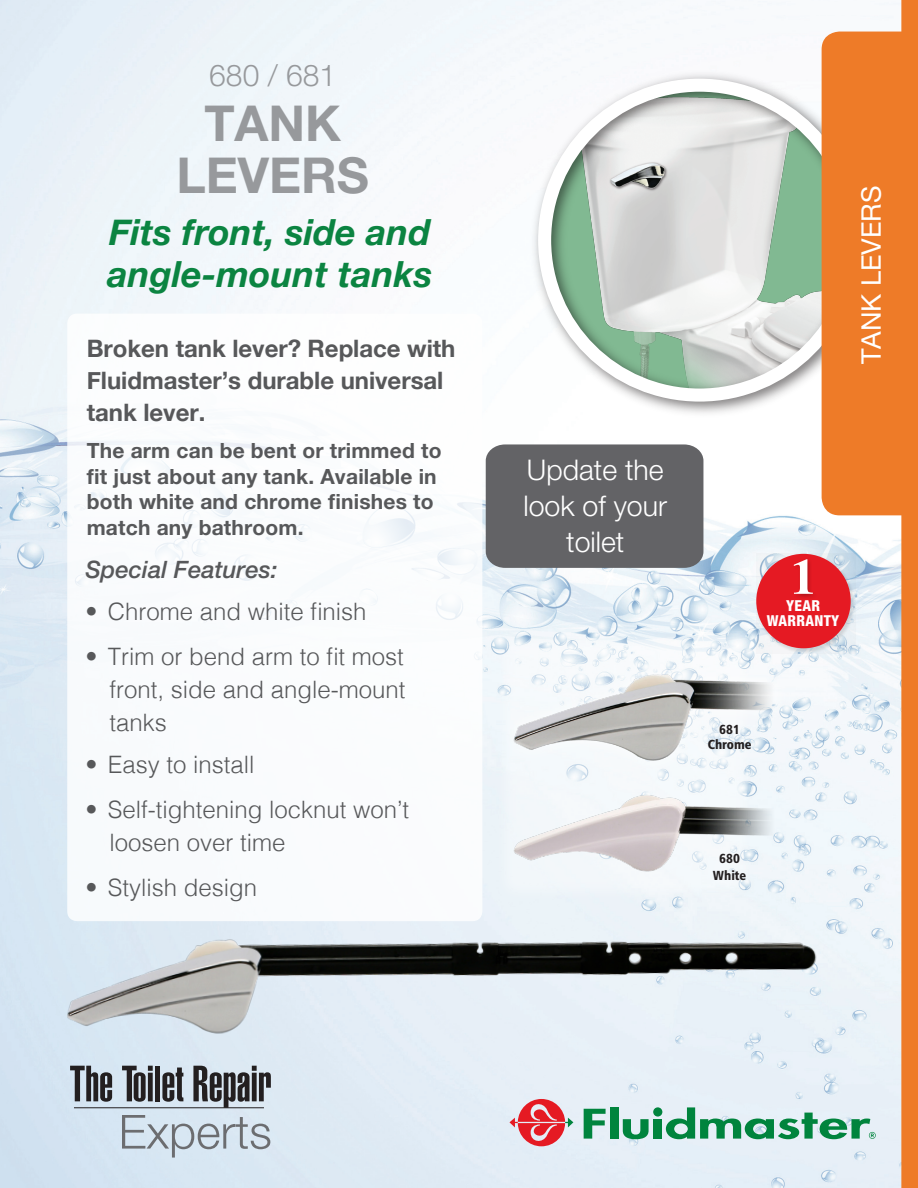
<style>
.page{position:relative;width:918px;height:1188px;background:#fff}
.page>*{position:absolute;margin:0;border:0;box-sizing:border-box;transform-origin:0 0}
.t1{font:700 50.25px "Times";color:#fff}
.t2{font:900 extra-condensed 50.1px "Helvetica";color:#231f20}
.t3{font:700 49.5px/51.8px "Helvetica Neue LT Std";color:#97999c;text-align:center}
.t4{font:italic 700 36px/42px "Helvetica Neue";color:#0b8441}
.t5{font:300 30px "Helvetica Neue LT Std";color:#97999c}
.t6{font:300 28.5px/36px "Helvetica Neue LT Std";color:#fff;text-align:center}
.t7{font:27px "Helvetica Neue";color:#fff}
.t8{font:300 24px/33px "Helvetica";color:#57585a;text-align:justify}
.t9{font:700 24px/31.8px "Helvetica Neue";color:#57585a}
.t10{font:italic 500 24px "Helvetica Neue";color:#57585a}
.t11{font:700 21px/25.5px "Helvetica Neue LT Std";letter-spacing:.01em;color:#57585a}
.t12{font:800 condensed 15.15px "Helvetica Neue";letter-spacing:.02em;color:#fff}
.t13{font:13.2px/17.2px "Humanist 777 BT Black Condensed B";color:#231f20;text-align:center}
</style>
<div class="page">
<img style="left:0;top:0;width:901px;height:1188px">
<div style="left:901px;top:0;width:17px;height:1188px;background:#ee7b28"></div>
<img style="left:526px;top:67px;width:296px;height:355px">
<div style="left:538px;top:79px;width:323px;height:323px;border:13px solid #fff;border-radius:50%"></div>
<div style="left:822px;top:32px;width:96px;height:483px;background:#ee7b28"></div>
<svg style="left:584px;top:1109px;width:22px;height:30px"></svg>
<div style="left:610px;top:1107px;width:8px;height:32px;background:#00843d"></div>
<svg style="left:623px;top:1119px;width:26px;height:20px"></svg>
<div style="left:654px;top:1119px;width:8px;height:20px;background:#00843d"></div>
<svg style="left:666px;top:1107px;width:210px;height:32px;background:#8ec5af"></svg>
<div style="left:653px;top:1107px;width:9px;height:10px;background:#00843d;border-radius:50%"></div>
<svg style="left:509px;top:1099px;width:64px;height:47px;background:#e2868e"></svg>
<div style="left:67px;top:314px;width:415px;height:607px;background:#fff;border-radius:10px"></div>
<svg style="left:122px;top:1115px;width:148px;height:43px;background:#c2cdd7"></svg>
<hr style="left:74px;top:1107px;width:190px;height:1px;background:#231f20">
<div style="left:486px;top:444px;width:217px;height:124px;background:#636366"></div>
<svg style="left:851px;top:554px;width:5px;height:76px"></svg>
<svg style="left:756px;top:554px;width:95px;height:76px;background:#df555e"></svg>
<img style="left:787px;top:548px;width:36px;height:73px">
<img style="left:24px;top:874px;width:827px;height:214px">
<img style="left:452px;top:588px;width:346px;height:357px">
<img style="left:483px;top:805px;width:435px;height:93px">
<img style="left:477px;top:630px;width:441px;height:175px">
<img style="left:649px;top:824px;width:161px;height:88px">
<p class="t5" style="left:209px;top:57px;width:128px">680 / 681</p>
<h3 class="t3" style="left:176px;top:96px;width:194px">TANK<br>LEVERS</h3>
<h3 class="t4" style="left:107px;top:213px;width:327px">Fits front, side and angle-mount tanks</h3>
<p class="t9" style="left:87px;top:333px;width:370px">Broken tank lever? Replace with<br>Fluidmaster’s durable universal tank lever.</p>
<p class="t11" style="left:87px;top:437px;width:356px">The arm can be bent or trimmed to fit just about any tank. Available in both white and chrome finishes to match any bathroom.</p>
<p class="t10" style="left:85px;top:556px;width:194px">Special Features:</p>
<p class="t8" style="left:85px;top:594px;width:283px">• Chrome and white finish</p>
<p class="t8" style="left:109px;top:639px;width:298px;text-indent:-24px">• Trim or bend arm to fit most front, side and angle-mount tanks</p>
<p class="t8" style="left:85px;top:747px;width:171px">• Easy to install</p>
<p class="t8" style="left:109px;top:792px;width:301px;text-indent:-24px">• Self-tightening locknut won’t loosen over time</p>
<p class="t8" style="left:85px;top:870px;width:173px">• Stylish design</p>
<h2 class="t2" style="left:69px;top:1055px;width:204px">The Toilet Repair</h2>
<p class="t6" style="left:523px;top:451px;width:145px">Update the look of your toilet</p>
<p class="t7" style="left:855px;top:364px;width:180px;rotate:-90deg">TANK LEVERS</p>
<h1 class="t1" style="left:791px;top:529px;width:27px">1</h1>
<p class="t12" style="left:767px;top:612px;width:74px">WARRANTY</p>
<p class="t12" style="left:786px;top:597px;width:35px">YEAR</p>
<p class="t13" style="left:708px;top:721px;width:45px;line-height:15.3px">681<br>Chrome</p>
<p class="t13" style="left:713px;top:849px;width:35px">680<br>White</p>
</div>
